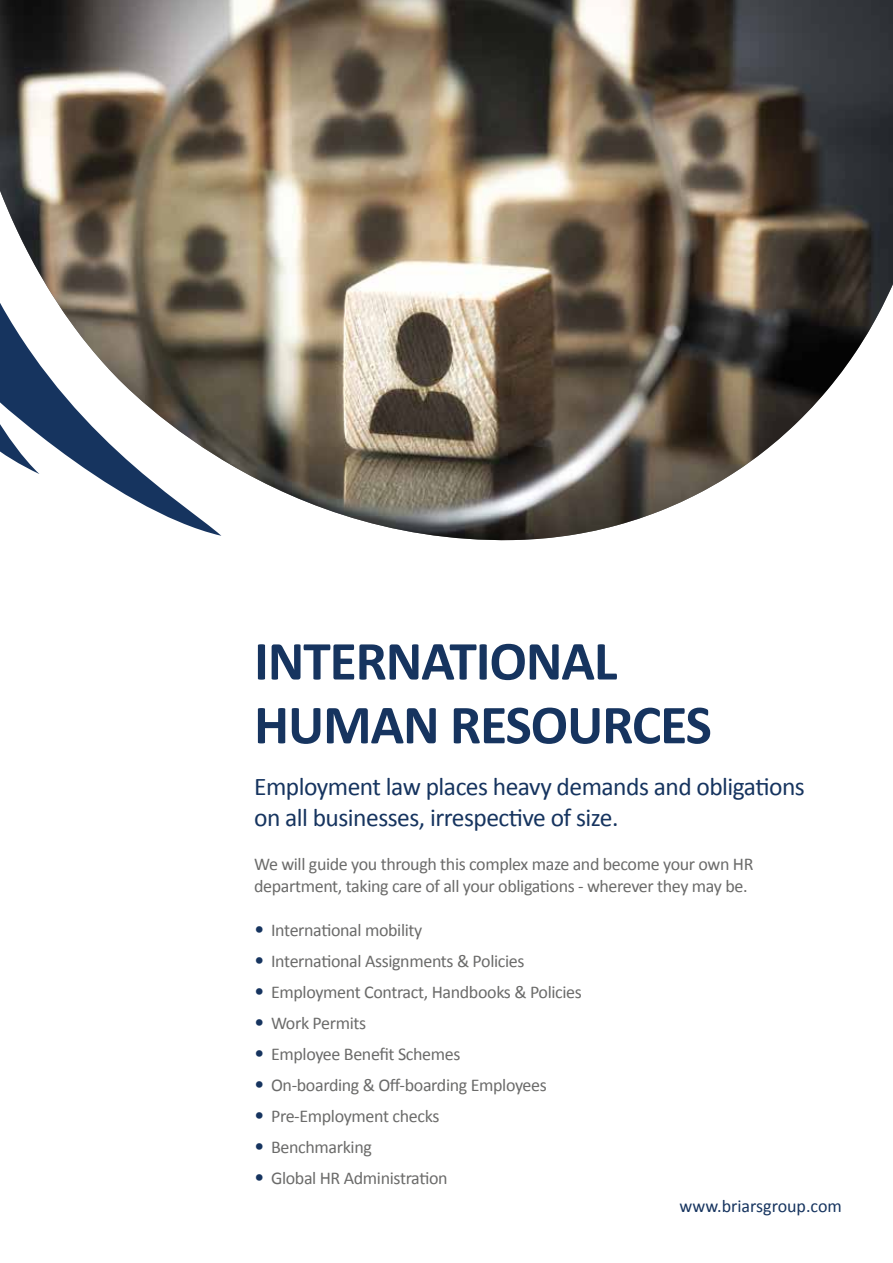
<style>
.page{position:relative;width:893px;height:1263px;background:#fff}
.page>*{position:absolute;margin:0;border:0;box-sizing:border-box;transform-origin:0 0}
.t1{font:700 55.5px/63.8px "Calibri";letter-spacing:-.02em;color:#16345f}
.t2{font:25.5px/30.6px "Calibri";letter-spacing:-.02em;color:#16345f}
.t3{font:18px/22.5px "Calibri";letter-spacing:-.02em;color:#6b6b6a}
.t4{font:18px "Calibri";color:#16345f}
.s1{font-size:21px;color:#16345f}
</style>
<div class="page">
<img style="left:0;top:0;width:893px;height:541px">
<h1 class="t1" style="left:254px;top:627px;width:459px">INTERNATIONAL<br>HUMAN RESOURCES</h1>
<h2 class="t2" style="left:254px;top:771px;width:552px">Employment law places heavy demands and obligations on all businesses, irrespective of size.</h2>
<p class="t3" style="left:254px;top:852px;width:501px">We will guide you through this complex maze and become your own HR department, taking care of all your obligations - wherever they may be.</p>
<p class="t3" style="left:254px;top:918px;width:170px"><span class="s1">•</span> International mobility</p>
<p class="t3" style="left:254px;top:949px;width:272px"><span class="s1">•</span> International Assignments &amp; Policies</p>
<p class="t3" style="left:254px;top:980px;width:329px"><span class="s1">•</span> Employment Contract, Handbooks &amp; Policies</p>
<p class="t3" style="left:254px;top:1011px;width:114px"><span class="s1">•</span> Work Permits</p>
<p class="t3" style="left:254px;top:1043px;width:208px"><span class="s1">•</span> Employee Benefit Schemes</p>
<p class="t3" style="left:254px;top:1074px;width:294px"><span class="s1">•</span> On-boarding &amp; Off-boarding Employees</p>
<p class="t3" style="left:254px;top:1105px;width:187px"><span class="s1">•</span> Pre-Employment checks</p>
<p class="t3" style="left:254px;top:1136px;width:119px"><span class="s1">•</span> Benchmarking</p>
<p class="t3" style="left:254px;top:1167px;width:195px"><span class="s1">•</span> Global HR Administration</p>
<p class="t4" style="left:680px;top:1194px;width:164px">www.briarsgroup.com</p>
</div>
